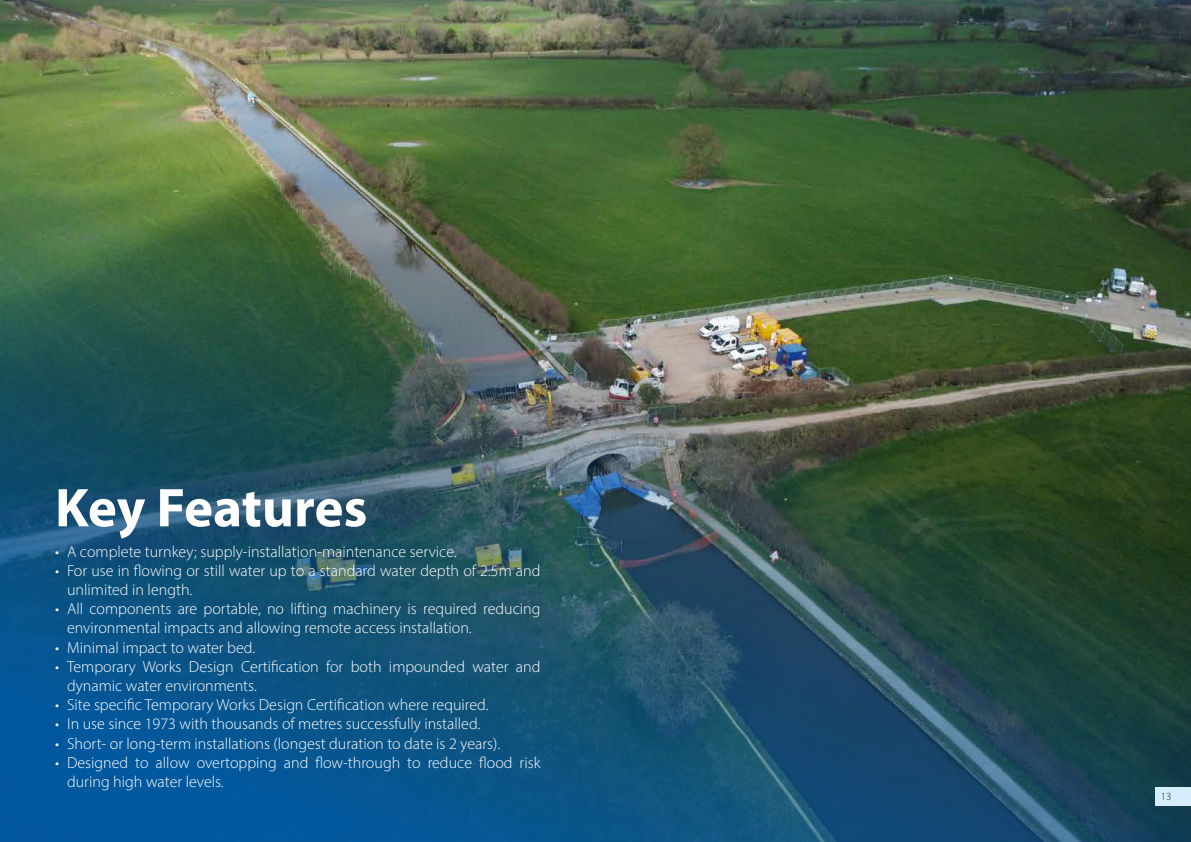
<style>
.page{position:relative;width:1191px;height:842px;background:#fff}
.page>*{position:absolute;margin:0;border:0;box-sizing:border-box;transform-origin:0 0}
.t1{font:700 55px "Myriad Pro";letter-spacing:-.005em;color:#fff}
.t2{font:300 16px/19.2px "Myriad Pro";color:#fff}
.t3{font:300 11px "Myriad Pro";color:#17243d}
</style>
<div class="page">
<img style="left:0;top:0;width:1191px;height:842px">
<div style="left:1155px;top:787px;width:36px;height:18px;background:#d6eefb"></div>
<h1 class="t1" style="left:55px;top:472px;width:314px">Key Features</h1>
<p class="t2" style="left:67px;top:541px;width:475px">A complete turnkey; supply-installation-maintenance service.<br>For use in flowing or still water up to a standard water depth of 2.5m and unlimited in length.<br>All components are portable, no lifting machinery is required reducing environmental impacts and allowing remote access installation.<br>Minimal impact to water bed.<br>Temporary Works Design Certification for both impounded water and dynamic water environments.<br>Site specific Temporary Works Design Certification where required.<br>In use since 1973 with thousands of metres successfully installed.<br>Short- or long-term installations (longest duration to date is 2 years).<br>Designed to allow overtopping and flow-through to reduce flood risk during high water levels.</p>
<p class="t2" style="left:55px;top:541px;width:5px">• •</p>
<p class="t2" style="left:55px;top:599px;width:5px">•</p>
<p class="t2" style="left:55px;top:637px;width:5px">• •</p>
<p class="t2" style="left:55px;top:695px;width:5px;text-align:justify">• • • •</p>
<p class="t3" style="left:1160px;top:790px;width:12px">13</p>
</div>
